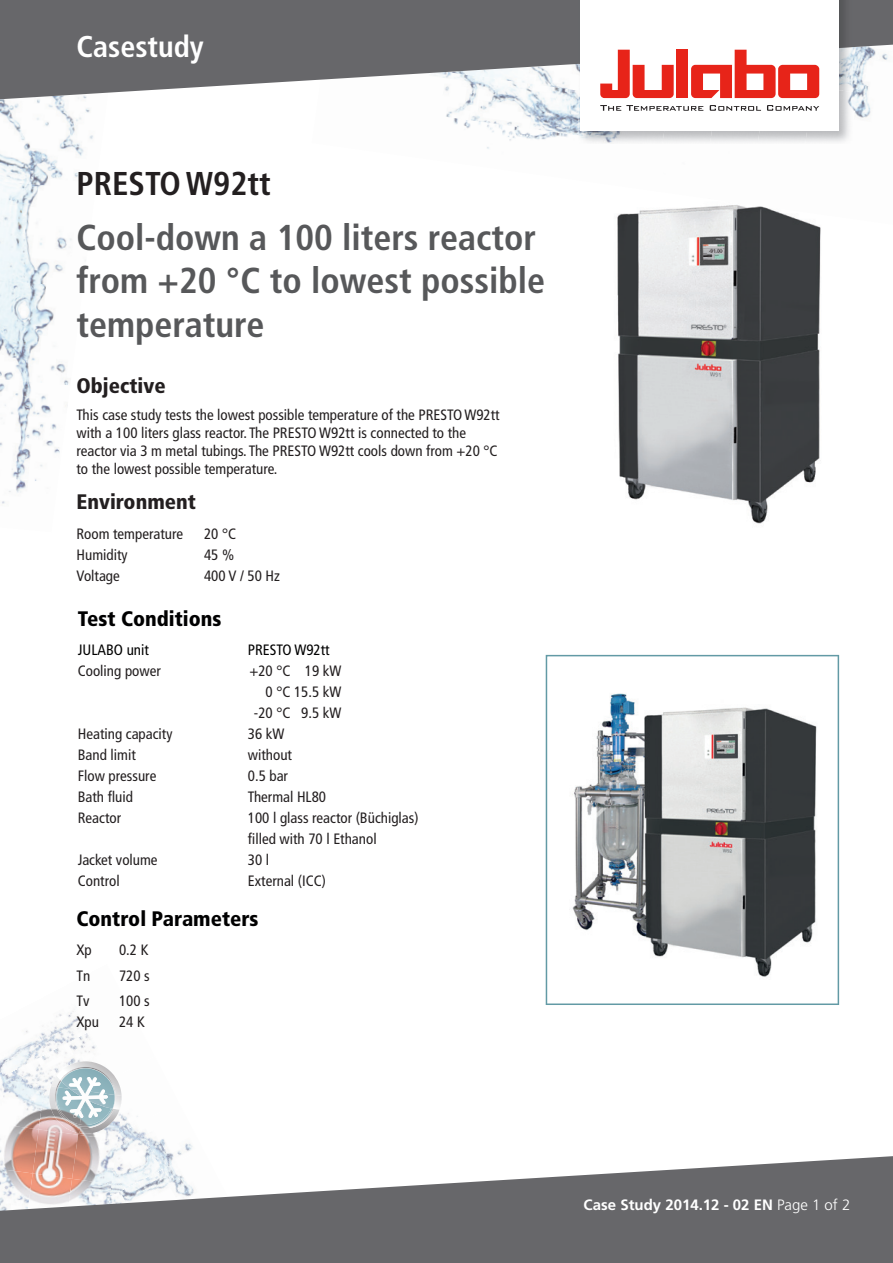
<style>
.page{position:relative;width:893px;height:1263px;background:#fff}
.page>*{position:absolute;margin:0;border:0;box-sizing:border-box;transform-origin:0 0}
.t1{font:700 condensed 36px/43.2px "Frutiger LT Std";color:#57585a}
.t2{font:700 condensed 33px "Frutiger LT Std";color:#231f20}
.t3{font:700 condensed 30px "Frutiger LT Std";color:#fff}
.t4{font:900 condensed 21px "Frutiger LT Std";color:#000001}
.t5{font:900 condensed 21px "Frutiger LT Std";color:#231f20}
.t6{font:condensed 15px/18px "Frutiger LT Std";color:#231f20}
.t7{font:700 15px "Frutiger LT Std";color:#fff}
.t8{font:condensed 15px "Frutiger LT Std";color:#000001}
.s1{font-weight:300}
</style>
<div class="page">
<img style="left:1px;top:1078px;width:6px;height:2px">
<img style="left:0;top:1074px;width:7px;height:4px">
<img style="left:7px;top:1073px;width:44px;height:11px">
<img style="left:0;top:1045px;width:48px;height:29px">
<img style="left:117px;top:1134px;width:20px;height:18px">
<img style="left:123px;top:1124px;width:14px;height:10px">
<img style="left:48px;top:1053px;width:32px;height:18px">
<img style="left:24px;top:1013px;width:65px;height:40px">
<img style="left:137px;top:1130px;width:56px;height:26px">
<img style="left:123px;top:1113px;width:15px;height:11px">
<img style="left:89px;top:1037px;width:7px;height:16px">
<img style="left:65px;top:1011px;width:24px;height:20px">
<svg style="left:51px;top:1061px;width:71px;height:34px"></svg>
<img style="left:0;top:1080px;width:45px;height:44px">
<img style="left:39px;top:1085px;width:39px;height:44px">
<img style="left:78px;top:1114px;width:45px;height:26px">
<img style="left:0;top:1124px;width:39px;height:32px">
<img style="left:33px;top:1129px;width:45px;height:27px">
<img style="left:72px;top:1135px;width:45px;height:21px">
<img style="left:46px;top:1086px;width:34px;height:47px">
<img style="left:80px;top:1109px;width:42px;height:25px">
<img style="left:116px;top:1095px;width:6px;height:13px">
<img style="left:52px;top:1087px;width:28px;height:41px">
<img style="left:80px;top:1109px;width:36px;height:19px">
<img style="left:53px;top:1087px;width:27px;height:39px">
<img style="left:112px;top:1108px;width:3px;height:19px">
<img style="left:80px;top:1108px;width:32px;height:19px">
<img style="left:54px;top:1087px;width:28px;height:37px">
<img style="left:80px;top:1108px;width:31px;height:17px">
<img style="left:70px;top:1089px;width:45px;height:19px">
<img style="left:62px;top:1090px;width:1px;height:28px">
<img style="left:63px;top:1090px;width:45px;height:28px">
<img style="left:0;top:99px;width:93px;height:82px">
<img style="left:0;top:181px;width:72px;height:99px">
<img style="left:0;top:280px;width:66px;height:99px">
<img style="left:0;top:379px;width:69px;height:99px">
<img style="left:2px;top:478px;width:35px;height:26px">
<img style="left:453px;top:121px;width:17px;height:8px">
<img style="left:446px;top:99px;width:30px;height:22px">
<img style="left:470px;top:124px;width:53px;height:25px">
<img style="left:476px;top:99px;width:53px;height:30px">
<img style="left:523px;top:128px;width:45px;height:12px">
<img style="left:529px;top:99px;width:49px;height:36px">
<img style="left:853px;top:99px;width:18px;height:19px">
<svg style="left:0;top:0;width:893px;height:99px;fill:#67676a"></svg>
<img style="left:578px;top:64px;width:37px;height:79px">
<img style="left:615px;top:131px;width:47px;height:12px">
<img style="left:710px;top:131px;width:48px;height:13px">
<img style="left:758px;top:131px;width:47px;height:12px">
<img style="left:805px;top:92px;width:48px;height:50px">
<img style="left:839px;top:64px;width:14px;height:28px">
<img style="left:578px;top:0;width:275px;height:64px">
<div style="left:580px;top:0;width:259px;height:130px;background:#fff"></div>
<svg style="left:600px;top:105px;width:103px;height:6px"></svg>
<svg style="left:710px;top:105px;width:51px;height:6px"></svg>
<svg style="left:767px;top:105px;width:52px;height:6px"></svg>
<svg style="left:600px;top:50px;width:74px;height:48px"></svg>
<div style="left:676px;top:50px;width:12px;height:48px;background:#e72419"></div>
<svg style="left:691px;top:50px;width:129px;height:48px"></svg>
<svg style="left:0;top:1156px;width:893px;height:107px;fill:#67676a"></svg>
<svg style="left:546px;top:655px;width:293px;height:350px"></svg>
<img style="left:617px;top:210px;width:204px;height:314px">
<img style="left:656px;top:205px;width:165px;height:10px">
<h3 class="t3" style="left:77px;top:28px;width:129px">Casestudy</h3>
<h2 class="t2" style="left:77px;top:164px;width:196px">PRESTO W92tt</h2>
<h1 class="t1" style="left:77px;top:216px;width:470px">Cool-down a 100 liters reactor from +20 °C to lowest possible temperature</h1>
<h3 class="t5" style="left:77px;top:373px;width:91px">Objective</h3>
<p class="t6" style="left:77px;top:406px;width:425px">This case study tests the lowest possible temperature of the PRESTOW92tt with a 100 liters glass reactor. The PRESTO W92tt is connected to the reactor via 3 m metal tubings. The PRESTO W92tt cools down from +20 °C to the lowest possible temperature.</p>
<h3 class="t5" style="left:77px;top:489px;width:121px">Environment</h3>
<p class="t6" style="left:77px;top:524px;width:108px">Room temperature</p>
<p class="t6" style="left:204px;top:524px;width:34px">20 °C</p>
<p class="t6" style="left:77px;top:545px;width:53px">Humidity</p>
<p class="t6" style="left:204px;top:545px;width:32px">45 %</p>
<p class="t6" style="left:77px;top:566px;width:45px">Voltage</p>
<p class="t6" style="left:204px;top:566px;width:77px">400 V / 50 Hz</p>
<h3 class="t4" style="left:78px;top:606px;width:145px">Test Conditions</h3>
<p class="t8" style="left:78px;top:641px;width:73px">JULABO unit</p>
<p class="t8" style="left:248px;top:641px;width:83px">PRESTO W92tt</p>
<p class="t6" style="left:78px;top:662px;width:85px">Cooling power</p>
<p class="t6" style="left:249px;top:661px;width:94px;line-height:21px;text-align:right">+20 °C 19 kW<br>0 °C 15.5 kW -20 °C 9.5 kW</p>
<p class="t6" style="left:78px;top:725px;width:96px">Heating capacity</p>
<p class="t6" style="left:248px;top:725px;width:38px">36 kW</p>
<p class="t6" style="left:78px;top:746px;width:60px">Band limit</p>
<p class="t6" style="left:248px;top:746px;width:46px">without</p>
<p class="t6" style="left:78px;top:767px;width:80px">Flow pressure</p>
<p class="t6" style="left:248px;top:767px;width:42px">0.5 bar</p>
<p class="t6" style="left:78px;top:788px;width:57px">Bath fluid</p>
<p class="t6" style="left:248px;top:788px;width:80px">Thermal HL80</p>
<p class="t6" style="left:78px;top:809px;width:45px">Reactor</p>
<p class="t6" style="left:248px;top:808px;width:172px;line-height:21px">100 l glass reactor (Büchiglas) filled with 70 l Ethanol</p>
<p class="t6" style="left:78px;top:851px;width:81px">Jacket volume</p>
<p class="t6" style="left:248px;top:851px;width:23px">30 l</p>
<p class="t6" style="left:78px;top:872px;width:43px">Control</p>
<p class="t6" style="left:248px;top:872px;width:80px">External (ICC)</p>
<h3 class="t4" style="left:77px;top:906px;width:183px">Control Parameters</h3>
<p class="t6" style="left:77px;top:941px;width:17px">Xp</p>
<p class="t6" style="left:119px;top:941px;width:31px">0.2 K</p>
<p class="t6" style="left:77px;top:966px;width:15px">Tn</p>
<p class="t6" style="left:119px;top:966px;width:32px">720 s</p>
<p class="t6" style="left:77px;top:992px;width:15px">Tv</p>
<p class="t6" style="left:119px;top:992px;width:32px">100 s</p>
<p class="t6" style="left:77px;top:1013px;width:24px">Xpu</p>
<p class="t6" style="left:119px;top:1013px;width:27px">24 K</p>
<p class="t7" style="left:584px;top:1196px;width:268px">Case Study 2014.12 - 02 EN <span class="s1">Page 1 of 2</span></p>
</div>
